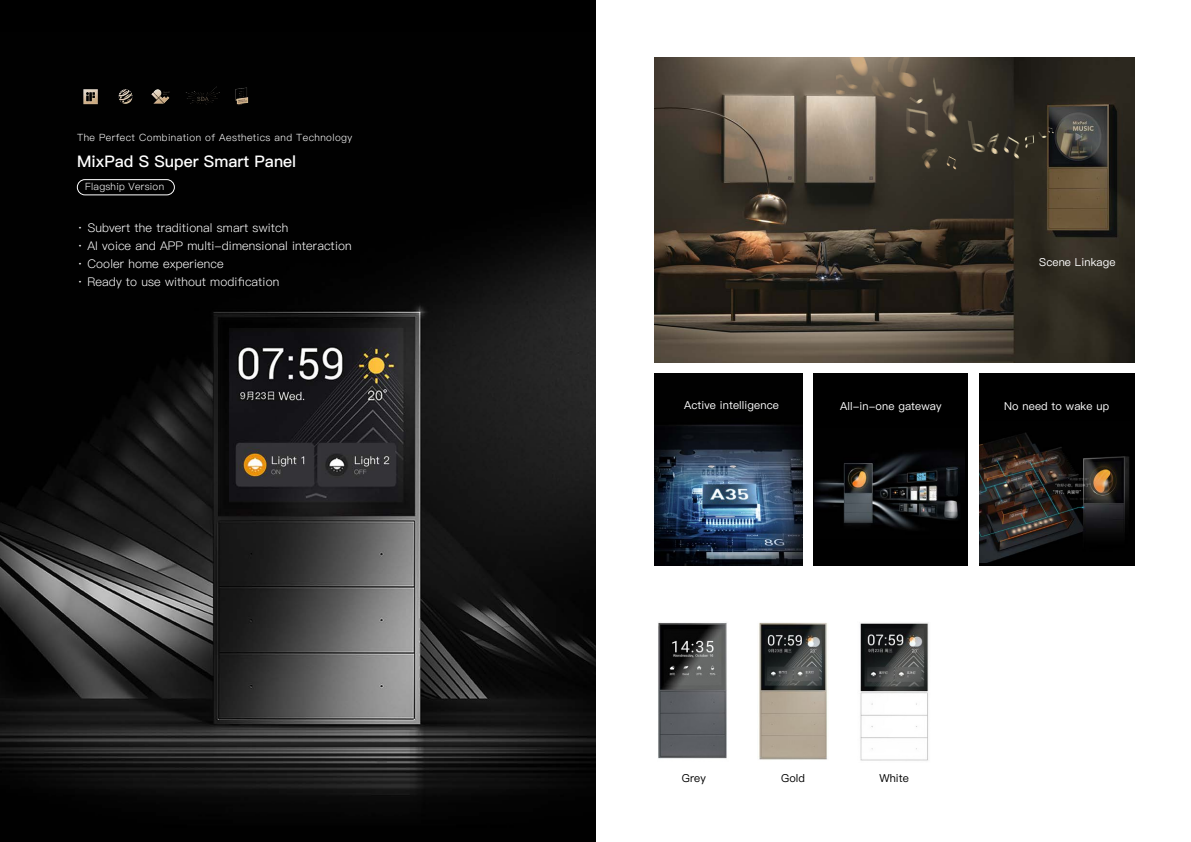
<style>
.page{position:relative;width:1191px;height:842px;background:#fff}
.page>*{position:absolute;margin:0;border:0;box-sizing:border-box;transform-origin:0 0}
.中文内文{font:16px "Ping Fang SC Bold";color:#fff}
.中文内文-2{font:12px "Ping Fang SC Regular";letter-spacing:.01em;color:#fff}
.中文内文-3{font:11px "Ping Fang SC Medium";letter-spacing:.01em;color:#fff}
.中文内文-4{font:11px "Ping Fang SC Medium";letter-spacing:.01em;color:#000}
.中文内文-5{font:10px "Ping Fang SC Regular";letter-spacing:.04em;color:#fff}
</style>
<div class="page">
<img style="left:655px;top:373px;width:147px;height:193px">
<div style="left:813px;top:373px;width:155px;height:193px;background:#000"></div>
<div style="left:979px;top:373px;width:155px;height:193px;background:#000"></div>
<img style="left:979px;top:421px;width:155px;height:142px">
<img style="left:814px;top:428px;width:150px;height:111px">
<img style="left:655px;top:57px;width:479px;height:305px">
<img style="left:836px;top:57px;width:217px;height:123px">
<div style="left:0;top:0;width:595px;height:842px;background:#000"></div>
<img style="left:0;top:179px;width:595px;height:622px">
<img style="left:759px;top:622px;width:69px;height:138px">
<img style="left:860px;top:622px;width:69px;height:139px">
<img style="left:658px;top:622px;width:69px;height:137px">
<img style="left:83px;top:86px;width:166px;height:20px">
<div style="left:77px;top:179px;width:97px;height:16px;border:1px solid #fff;border-radius:8px"></div>
<p class="中文内文-5" style="left:77px;top:132px;width:277px">The Perfect Combination of Aesthetics and Technology</p>
<p class="中文内文-5" style="left:85px;top:181px;width:80px">Flagship Version</p>
<p class="中文内文" style="left:77px;top:152px;width:221px">MixPad S Super Smart Panel</p>
<p class="中文内文-2" style="left:77px;top:221px;width:212px">· Subvert the traditional smart switch</p>
<p class="中文内文-2" style="left:77px;top:239px;width:276px">· AI voice and APP multi-dimensional interaction</p>
<p class="中文内文-2" style="left:77px;top:257px;width:148px">· Cooler home experience</p>
<p class="中文内文-2" style="left:77px;top:275px;width:204px">· Ready to use without modification</p>
<p class="中文内文-3" style="left:684px;top:399px;width:96px">Active intelligence</p>
<p class="中文内文-3" style="left:1039px;top:255px;width:78px">Scene Linkage</p>
<p class="中文内文-3" style="left:840px;top:399px;width:103px">All-in-one gateway</p>
<p class="中文内文-3" style="left:1004px;top:399px;width:107px">No need to wake up</p>
<p class="中文内文-4" style="left:681px;top:772px;width:26px">Grey</p>
<p class="中文内文-4" style="left:781px;top:772px;width:26px">Gold</p>
<p class="中文内文-4" style="left:879px;top:772px;width:31px">White</p>
</div>
